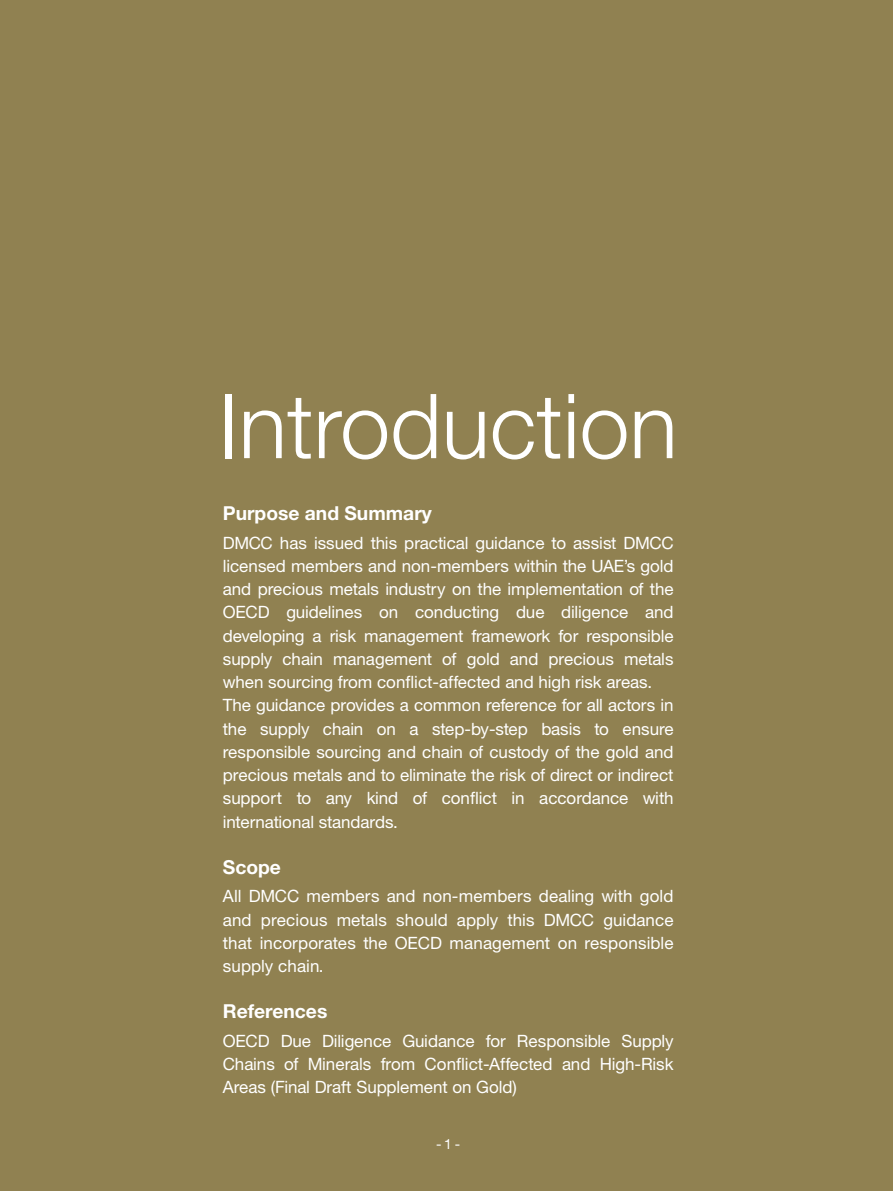
<style>
.page{position:relative;width:893px;height:1191px;background:#908151}
.page>*{position:absolute;margin:0;border:0;box-sizing:border-box;transform-origin:0 0}
.t1{font:300 89.77px "Helvetica Neue";color:#fff}
.t2{font:700 19.25px "Helvetica Neue";color:#fff}
.t3{font:16.97px/23.3px "Helvetica Neue";color:#fff;text-align:justify}
.t4{font:14px "Helvetica Neue";color:#fff}
</style>
<div class="page">
<p class="t1" style="left:219px;top:371px;width:460px">Introduction</p>
<p class="t2" style="left:223px;top:501px;width:210px">Purpose and Summary</p>
<p class="t3" style="left:223px;top:531px;width:452px;text-align:left">DMCC has issued this practical guidance to assist DMCC licensed members and non-members within the UAE’s gold and precious metals industry on the implementation of the OECD guidelines on conducting due diligence and developing a risk management framework for responsible supply chain management of gold and precious metals when sourcing from conflict-affected and high risk areas.<br>The guidance provides a common reference for all actors in the supply chain on a step-by-step basis to ensure responsible sourcing and chain of custody of the gold and precious metals and to eliminate the risk of direct or indirect support to any kind of conflict in accordance with international standards.</p>
<p class="t2" style="left:223px;top:855px;width:60px">Scope</p>
<p class="t3" style="left:223px;top:884px;width:452px">All DMCC members and non-members dealing with gold and precious metals should apply this DMCC guidance that incorporates the OECD management on responsible supply chain.</p>
<p class="t2" style="left:223px;top:999px;width:106px">References</p>
<p class="t3" style="left:223px;top:1029px;width:452px">OECD Due Diligence Guidance for Responsible Supply Chains of Minerals from Conflict-Affected and High-Risk Areas (Final Draft Supplement on Gold)</p>
<p class="t4" style="left:436px;top:1135px;width:26px">- 1 -</p>
</div>
